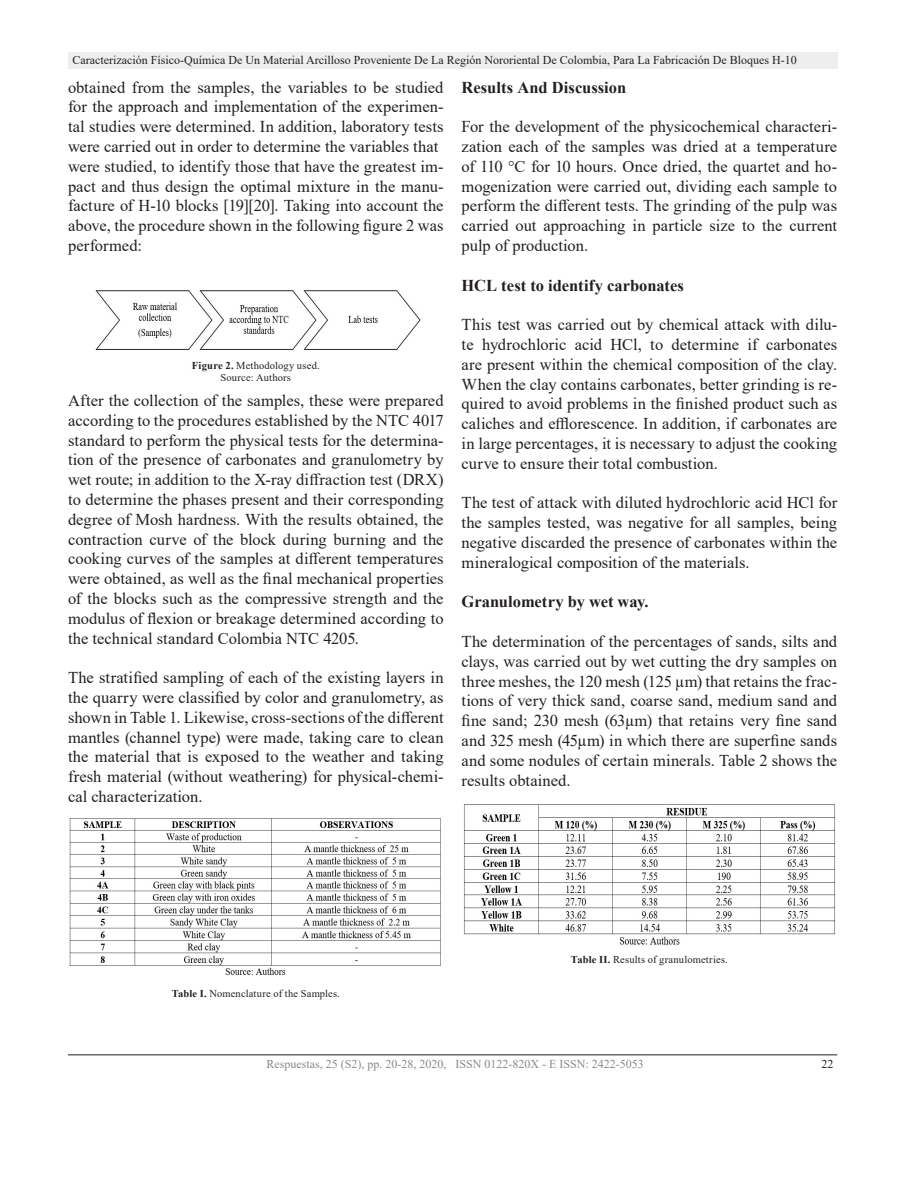
<style>
.page{position:relative;width:918px;height:1188px;background:#fff}
.page>*{position:absolute;margin:0;border:0;box-sizing:border-box;transform-origin:0 0}
.t1{font:16.5px/19.8px "Times New Roman";color:#231f20;text-align:justify}
.t2{font:700 16.5px "Times New Roman";color:#231f20}
.t3{font:12px "Times New Roman";color:#231f20}
.t4{font:12px "Times New Roman";color:#868a8b}
.t5{font:10.5px "Times New Roman";letter-spacing:.015em;color:#231f20}
.s1{font-weight:700}
</style>
<div class="page">
<div style="left:68px;top:52px;width:769px;height:17px;background:#eeeeef"></div>
<hr style="left:68px;top:1054px;width:769px;height:1px;background:#231f20">
<img style="left:95px;top:290px;width:326px;height:60px">
<img style="left:69px;top:818px;width:372px;height:157px">
<img style="left:464px;top:804px;width:371px;height:141px">
<p class="t3" style="left:73px;top:51px;width:726px">Caracterización Físico-Química De Un Material Arcilloso Proveniente De La Región Nororiental De Colombia, Para La Fabricación De Bloques H-10</p>
<p class="t1" style="left:68px;top:77px;width:377px">obtained from the samples, the variables to be studied for the approach and implementation of the experimen&shy;tal studies were determined. In addition, laboratory tests were carried out in order to determine the variables that</p>
<p class="t1" style="left:68px;top:156px;width:377px">were studied, to identify those that have the greatest im&shy;pact and thus design the optimal mixture in the manu&shy;facture of H-10 blocks [19][20]. Taking into account the above, the procedure shown in the following figure 2 was performed:</p>
<p class="t2" style="left:462px;top:75px;width:166px">Results And Discussion</p>
<p class="t1" style="left:462px;top:116px;width:377px">For the development of the physicochemical characteri&shy;zation each of the samples was dried at a temperature of 110 °C for 10 hours. Once dried, the quartet and ho&shy;mogenization were carried out, dividing each sample to perform the different tests. The grinding of the pulp was carried out approaching in particle size to the current pulp of production.</p>
<p class="t2" style="left:462px;top:273px;width:224px">HCL test to identify carbonates</p>
<p class="t1" style="left:462px;top:314px;width:377px">This test was carried out by chemical attack with dilu&shy;te hydrochloric acid HCl, to determine if carbonates are present within the chemical composition of the clay.<br>When the clay contains carbonates, better grinding is re&shy;quired to avoid problems in the finished product such as caliches and efflorescence. In addition, if carbonates are in large percentages, it is necessary to adjust the cooking curve to ensure their total combustion.</p>
<p class="t1" style="left:462px;top:493px;width:377px">The test of attack with diluted hydrochloric acid HCl for the samples tested, was negative for all samples, being negative discarded the presence of carbonates within the mineralogical composition of the materials.</p>
<p class="t2" style="left:462px;top:590px;width:189px">Granulometry by wet way.</p>
<p class="t1" style="left:462px;top:631px;width:377px">The determination of the percentages of sands, silts and clays, was carried out by wet cutting the dry samples on three meshes, the 120 mesh (125 µm) that retains the frac&shy;tions of very thick sand, coarse sand, medium sand and fine sand; 230 mesh (63µm) that retains very fine sand and 325 mesh (45µm) in which there are superfine sands and some nodules of certain minerals. Table 2 shows the results obtained.</p>
<p class="t5" style="left:192px;top:358px;width:129px"><span class="s1">Figure 2.</span> Methodology used.</p>
<p class="t5" style="left:221px;top:370px;width:72px">Source: Authors</p>
<p class="t1" style="left:68px;top:390px;width:377px">After the collection of the samples, these were prepared according to the procedures established by the NTC 4017 standard to perform the physical tests for the determina&shy;tion of the presence of carbonates and granulometry by wet route; in addition to the X-ray diffraction test (DRX) to determine the phases present and their corresponding degree of Mosh hardness. With the results obtained, the contraction curve of the block during burning and the cooking curves of the samples at different temperatures were obtained, as well as the final mechanical properties of the blocks such as the compressive strength and the modulus of flexion or breakage determined according to the technical standard Colombia NTC 4205.</p>
<p class="t1" style="left:68px;top:667px;width:377px">The stratified sampling of each of the existing layers in the quarry were classified by color and granulometry, as shown in Table 1. Likewise, cross-sections of the different mantles (channel type) were made, taking care to clean the material that is exposed to the weather and taking fresh material (without weathering) for physical-chemi&shy;cal characterization.</p>
<p class="t5" style="left:172px;top:986px;width:170px"><span class="s1">Table I.</span> Nomenclature of the Samples.</p>
<p class="t5" style="left:571px;top:952px;width:158px"><span class="s1">Table II.</span> Results of granulometries.</p>
<p class="t4" style="left:266px;top:1056px;width:379px">Respuestas, 25 (S2), pp. 20-28, 2020, ISSN 0122-820X - E ISSN: 2422-5053</p>
<p class="t3" style="left:821px;top:1056px;width:13px">22</p>
</div>
